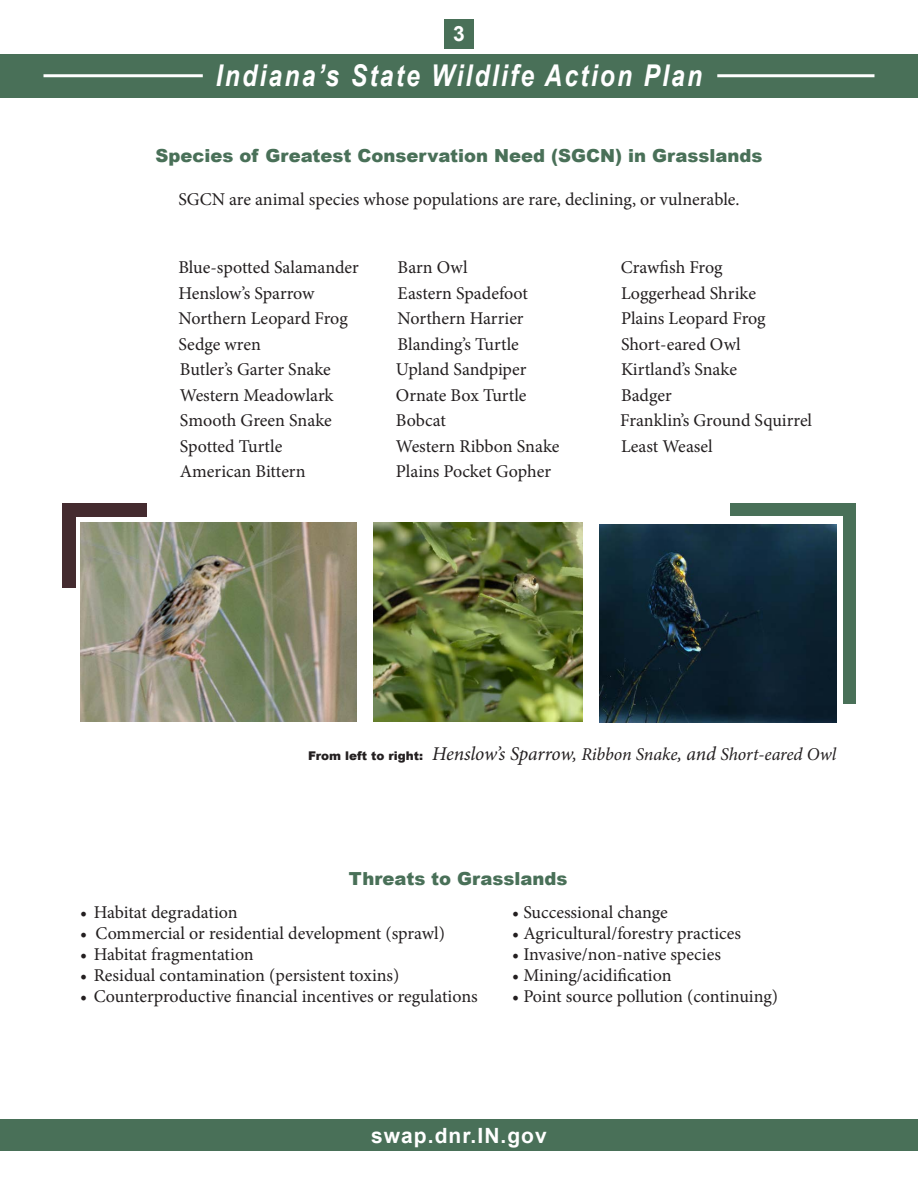
<style>
.page{position:relative;width:918px;height:1188px;background:#fff}
.page>*{position:absolute;margin:0;border:0;box-sizing:border-box;transform-origin:0 0}
.t1{font:italic 700 30px "Arial Narrow";letter-spacing:.075em;color:#fff}
.t2{font:700 21px "Arial";letter-spacing:.05em;color:#fff}
.t3{font:18px "Minion Pro";color:#231f20}
.t4{font:900 18px "Arial";color:#497058}
.t5{font:italic 18px "Minion Pro";letter-spacing:-.005em;color:#231f20}
.s1{font-family:"Arial";font-weight:900;font-style:normal;font-size:12px}
.s2{font-size:19.5px}
</style>
<div class="page">
<div style="left:444px;top:20px;width:30px;height:30px;background:#497058"></div>
<div style="left:0;top:1120px;width:918px;height:31px;background:#497058"></div>
<div style="left:0;top:54px;width:918px;height:44px;background:#497058"></div>
<hr style="left:44px;top:74px;width:159px;height:3px;background:#fff">
<hr style="left:717px;top:74px;width:158px;height:3px;background:#fff">
<div style="left:730px;top:503px;width:126px;height:201px;background:#497058"></div>
<div style="left:717px;top:517px;width:125px;height:193px;background:#fff"></div>
<div style="left:62px;top:503px;width:85px;height:85px;background:#442b2f"></div>
<div style="left:76px;top:517px;width:85px;height:85px;background:#fff"></div>
<img style="left:600px;top:524px;width:236px;height:198px">
<img style="left:80px;top:522px;width:276px;height:200px">
<img style="left:373px;top:522px;width:210px;height:200px">
<p class="t2" style="left:453px;top:20px;width:13px">3</p>
<h1 class="t1" style="left:216px;top:53px;width:488px">Indiana’s State Wildlife Action Plan</h1>
<p class="t4" style="left:155px;top:142px;width:609px">Species of Greatest Conservation Need (SGCN) in Grasslands</p>
<p class="t3" style="left:178px;top:187px;width:563px">SGCN are animal species whose populations are rare, declining, or vulnerable.</p>
<p class="t3" style="left:178px;top:256px;width:182px">Blue-spotted Salamander</p>
<p class="t3" style="left:398px;top:256px;width:71px">Barn Owl</p>
<p class="t3" style="left:621px;top:256px;width:103px">Crawfish Frog</p>
<p class="t3" style="left:179px;top:281px;width:137px">Henslow’s Sparrow</p>
<p class="t3" style="left:398px;top:281px;width:132px">Eastern Spadefoot</p>
<p class="t3" style="left:621px;top:281px;width:137px">Loggerhead Shrike</p>
<p class="t3" style="left:179px;top:307px;width:171px">Northern Leopard Frog</p>
<p class="t3" style="left:398px;top:307px;width:128px">Northern Harrier</p>
<p class="t3" style="left:621px;top:307px;width:146px">Plains Leopard Frog</p>
<p class="t3" style="left:179px;top:332px;width:84px">Sedge wren</p>
<p class="t3" style="left:398px;top:332px;width:123px">Blanding’s Turtle</p>
<p class="t3" style="left:621px;top:332px;width:121px">Short-eared Owl</p>
<p class="t3" style="left:180px;top:358px;width:152px">Butler’s Garter Snake</p>
<p class="t3" style="left:396px;top:358px;width:132px">Upland Sandpiper</p>
<p class="t3" style="left:621px;top:358px;width:118px">Kirtland’s Snake</p>
<p class="t3" style="left:180px;top:383px;width:155px">Western Meadowlark</p>
<p class="t3" style="left:396px;top:383px;width:132px">Ornate Box Turtle</p>
<p class="t3" style="left:621px;top:383px;width:52px">Badger</p>
<p class="t3" style="left:180px;top:409px;width:153px">Smooth Green Snake</p>
<p class="t3" style="left:396px;top:409px;width:52px">Bobcat</p>
<p class="t3" style="left:620px;top:409px;width:194px">Franklin’s Ground Squirrel</p>
<p class="t3" style="left:180px;top:434px;width:104px">Spotted Turtle</p>
<p class="t3" style="left:396px;top:434px;width:165px">Western Ribbon Snake</p>
<p class="t3" style="left:621px;top:434px;width:93px">Least Weasel</p>
<p class="t3" style="left:180px;top:460px;width:127px">American Bittern</p>
<p class="t3" style="left:396px;top:460px;width:157px">Plains Pocket Gopher</p>
<p class="t5" style="left:308px;top:742px;width:530px"><span class="s1">From left to right:</span> <span class="s2">Henslow’s Sparrow,</span> Ribbon Snake<span class="s2">, and</span> Short-eared Owl</p>
<p class="t4" style="left:349px;top:865px;width:220px">Threats to Grasslands</p>
<p class="t3" style="left:80px;top:900px;width:159px">• Habitat degradation</p>
<p class="t3" style="left:512px;top:900px;width:157px">• Successional change</p>
<p class="t3" style="left:80px;top:921px;width:366px">• Commercial or residential development (sprawl)</p>
<p class="t3" style="left:512px;top:921px;width:230px">• Agricultural/forestry practices</p>
<p class="t3" style="left:80px;top:942px;width:175px">• Habitat fragmentation</p>
<p class="t3" style="left:512px;top:942px;width:210px">• Invasive/non-native species</p>
<p class="t3" style="left:80px;top:963px;width:321px">• Residual contamination (persistent toxins)</p>
<p class="t3" style="left:512px;top:963px;width:161px">• Mining/acidification</p>
<p class="t3" style="left:80px;top:984px;width:399px">• Counterproductive financial incentives or regulations</p>
<p class="t3" style="left:512px;top:984px;width:267px">• Point source pollution (continuing)</p>
<p class="t2" style="left:371px;top:1121px;width:177px">swap.dnr.IN.gov</p>
</div>
